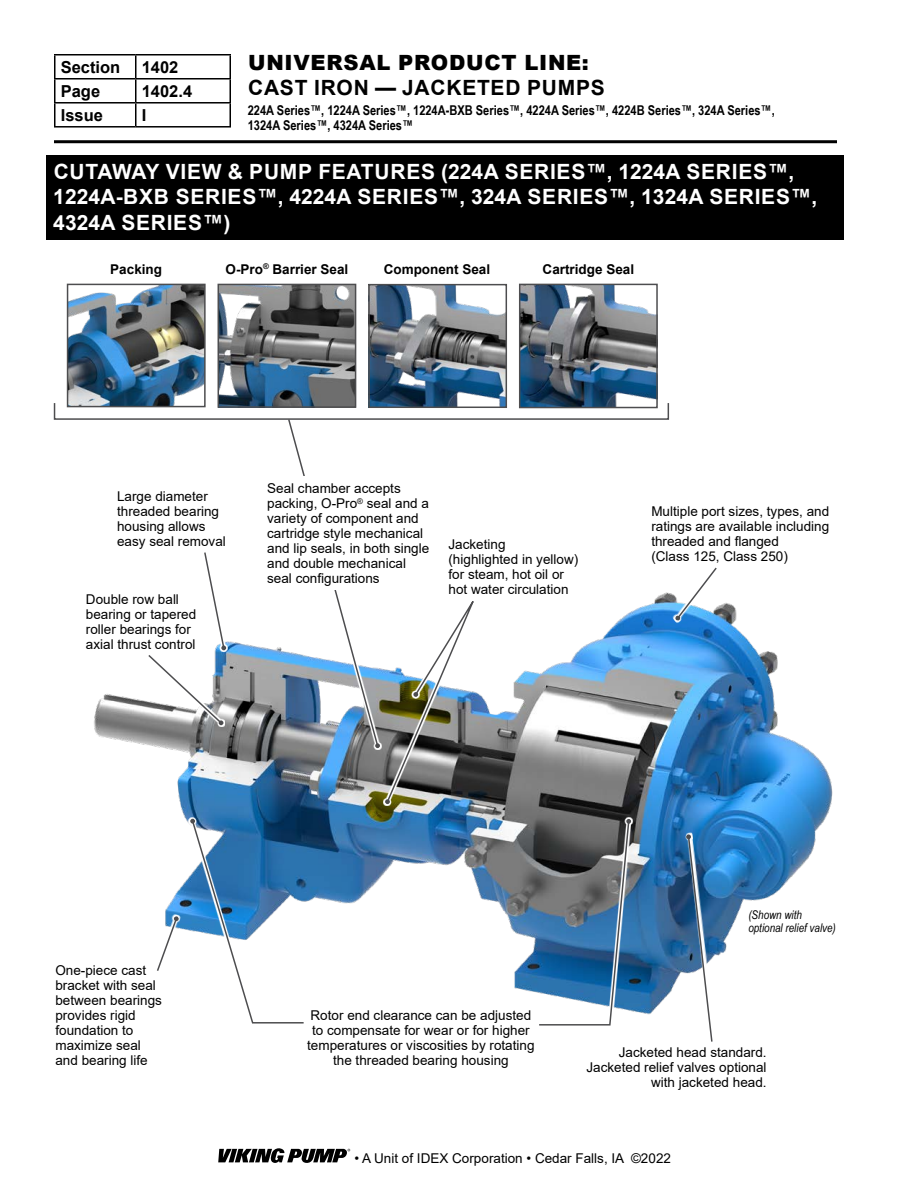
<style>
.page{position:relative;width:918px;height:1188px;background:#fff}
.page>*{position:absolute;margin:0;border:0;box-sizing:border-box;transform-origin:0 0}
.t1{font:700 21px/25.5px "Arial";letter-spacing:.035em;color:#fff}
.t2{font:700 21px "Arial";letter-spacing:.035em;color:#000}
.t3{font:900 21px "Arial";letter-spacing:.035em;color:#000}
.t4{font:700 16.5px "Arial";color:#000}
.t5{font:13.5px/15px "Arial";color:#000}
.t6{font:700 13.5px/15px "Arial Narrow";color:#000}
.t7{font:700 13.5px "Arial";color:#000}
.t8{font:italic 12px/12.8px "Arial Narrow";color:#000}
</style>
<div class="page">
<img style="left:94px;top:594px;width:739px;height:421px">
<img style="left:70px;top:287px;width:133px;height:115px">
<div style="left:67px;top:284px;width:139px;height:123px;border:2px solid #4d4d4f"></div>
<img style="left:221px;top:287px;width:132px;height:115px">
<div style="left:218px;top:284px;width:138px;height:124px;border:2px solid #4d4d4f"></div>
<img style="left:522px;top:287px;width:133px;height:115px">
<div style="left:519px;top:284px;width:139px;height:124px;border:2px solid #4d4d4f"></div>
<img style="left:371px;top:287px;width:133px;height:115px">
<div style="left:368px;top:284px;width:139px;height:124px;border:2px solid #4d4d4f"></div>
<svg style="left:663px;top:567px;width:67px;height:57px"></svg>
<div style="left:202px;top:551px;width:26px;height:101px;background:#fff"></div>
<svg style="left:147px;top:725px;width:78px;height:2px"></svg>
<svg style="left:147px;top:552px;width:79px;height:173px"></svg>
<svg style="left:155px;top:913px;width:26px;height:62px"></svg>
<svg style="left:537px;top:817px;width:96px;height:198px"></svg>
<svg style="left:538px;top:819px;width:93px;height:207px;background:#5f7a91"></svg>
<svg style="left:188px;top:817px;width:117px;height:198px"></svg>
<svg style="left:190px;top:819px;width:115px;height:205px"></svg>
<svg style="left:680px;top:832px;width:42px;height:210px"></svg>
<svg style="left:287px;top:420px;width:195px;height:384px"></svg>
<div style="left:54px;top:402px;width:615px;height:18px;border:2px solid #4d4d4f"></div>
<div style="left:47px;top:155px;width:797px;height:84px;background:#000"></div>
<hr style="left:54px;top:54px;width:82px;height:2px;background:#000">
<hr style="left:54px;top:56px;width:2px;height:22px;background:#000">
<hr style="left:136px;top:54px;width:95px;height:2px;background:#000">
<hr style="left:54px;top:78px;width:82px;height:2px;background:#000">
<hr style="left:54px;top:80px;width:2px;height:22px;background:#000">
<hr style="left:54px;top:102px;width:82px;height:2px;background:#000">
<hr style="left:54px;top:104px;width:2px;height:22px;background:#000">
<svg style="left:55px;top:55px;width:176px;height:71px"></svg>
<hr style="left:54px;top:126px;width:82px;height:2px;background:#000">
<hr style="left:136px;top:126px;width:95px;height:2px;background:#000">
<hr style="left:54px;top:140px;width:783px;height:3px;background:#000">
<svg style="left:218px;top:1148px;width:132px;height:15px"></svg>
<p class="t4" style="left:61px;top:55px;width:61px">Section</p>
<p class="t4" style="left:142px;top:55px;width:38px">1402</p>
<p class="t4" style="left:61px;top:79px;width:41px">Page</p>
<p class="t4" style="left:142px;top:79px;width:52px">1402.4</p>
<p class="t4" style="left:61px;top:103px;width:44px">Issue</p>
<p class="t4" style="left:142px;top:103px;width:6px">I</p>
<h1 class="t3" style="left:248px;top:47px;width:342px">UNIVERSAL PRODUCT LINE:</h1>
<h1 class="t2" style="left:248px;top:73px;width:358px">CAST IRON — JACKETED PUMPS</h1>
<p class="t6" style="left:248px;top:102px;width:528px">224A Series™, 1224A Series™, 1224A-BXB Series™, 4224A Series™, 4224B Series™, 324A Series™,<br>1324A Series™, 4324A Series™</p>
<h1 class="t1" style="left:53px;top:159px;width:765px">CUTAWAY VIEW &amp; PUMP FEATURES (224A SERIES™, 1224A SERIES™,<br>1224A-BXB SERIES™, 4224A SERIES™, 324A SERIES™, 1324A SERIES™,<br>4324A SERIES™)</h1>
<p class="t7" style="left:110px;top:260px;width:53px">Packing</p>
<p class="t7" style="left:226px;top:260px;width:124px">O-Pro<sup>®</sup> Barrier Seal</p>
<p class="t7" style="left:384px;top:260px;width:108px">Component Seal</p>
<p class="t7" style="left:543px;top:260px;width:93px">Cartridge Seal</p>
<p class="t5" style="left:117px;top:489px;width:110px">Large diameter threaded bearing housing allows easy seal removal</p>
<p class="t5" style="left:267px;top:481px;width:164px">Seal chamber accepts packing, O-Pro<sup>®</sup> seal and a variety of component and cartridge style mechanical and lip seals, in both single and double mechanical seal configurations</p>
<p class="t5" style="left:86px;top:591px;width:112px">Double row ball bearing or tapered roller bearings for axial thrust control</p>
<p class="t5" style="left:448px;top:536px;width:131px">Jacketing (highlighted in yellow) for steam, hot oil or hot water circulation</p>
<p class="t5" style="left:651px;top:503px;width:179px">Multiple port sizes, types, and ratings are available including threaded and flanged<br>(Class 125, Class 250)</p>
<p class="t8" style="left:748px;top:908px;width:89px">(Shown with optional relief valve)</p>
<p class="t5" style="left:55px;top:963px;width:108px">One-piece cast bracket with seal between bearings provides rigid foundation to maximize seal and bearing life</p>
<p class="t5" style="left:307px;top:1008px;width:229px;text-align:center">Rotor end clearance can be adjusted to compensate for wear or for higher temperatures or viscosities by rotating the threaded bearing housing</p>
<p class="t5" style="left:587px;top:1044px;width:182px;text-align:right">Jacketed head standard.<br>Jacketed relief valves optional with jacketed head.</p>
<p class="t5" style="left:354px;top:1150px;width:318px">• A Unit of IDEX Corporation • Cedar Falls, IA ©2022</p>
</div>
